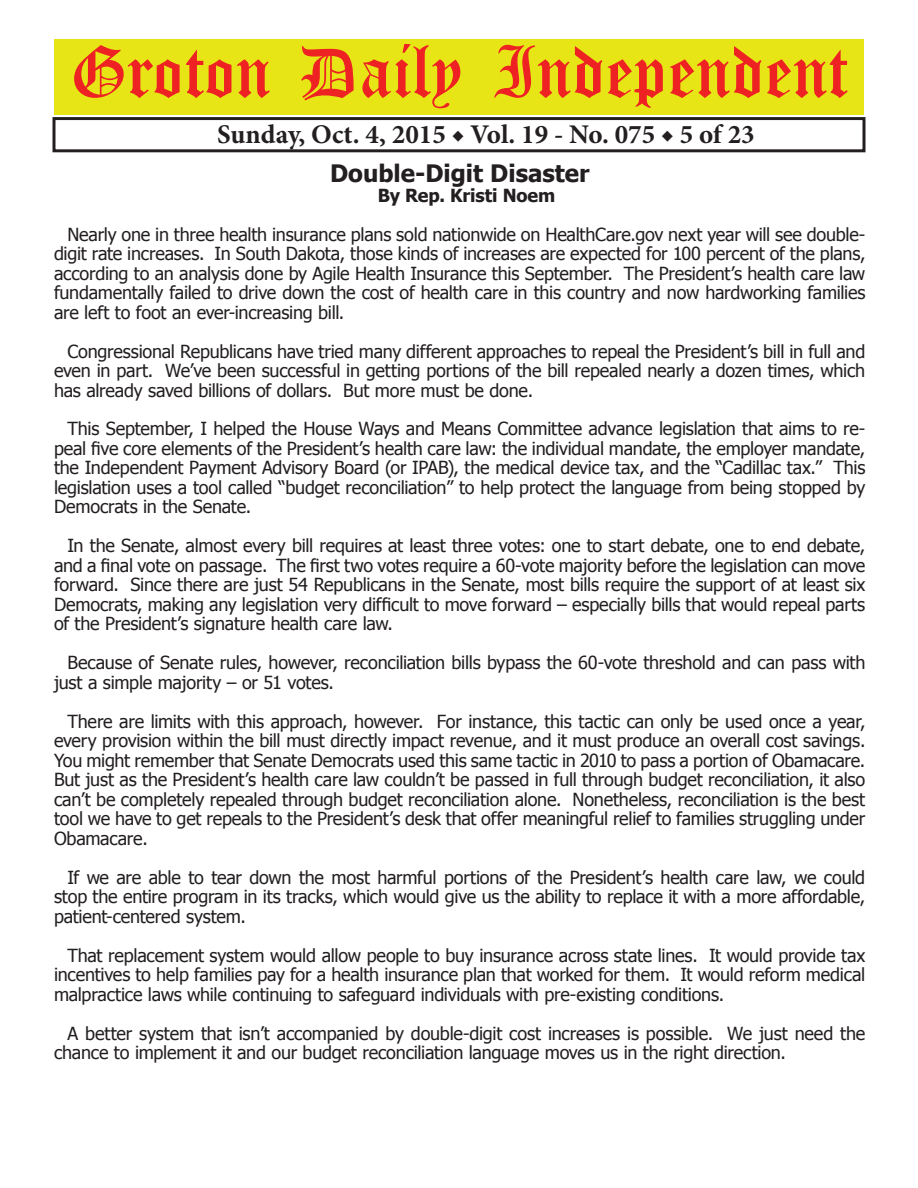
<style>
.page{position:relative;width:918px;height:1188px;background:#fff}
.page>*{position:absolute;margin:0;border:0;box-sizing:border-box;transform-origin:0 0}
.t1{font:54px "Old English Five";color:#ee2123}
.t2{font:700 27px "Minion Pro";color:#231f20}
.t3{font:700 24px "Tahoma";color:#231f20}
.t4{font:18px/19.5px "Tahoma";letter-spacing:-.01em;color:#231f20;text-align:justify}
.t5{font:700 18px "Tahoma";letter-spacing:-.005em;color:#231f20}
</style>
<div class="page">
<div style="left:52px;top:117px;width:814px;height:35px;border:3px solid #231f20"></div>
<div style="left:54px;top:40px;width:810px;height:75px;background:#e7e515"></div>
<h1 class="t1" style="left:70px;top:47px;width:779px">Groton Daily Independent</h1>
<h2 class="t2" style="left:217px;top:116px;width:539px">Sunday, Oct. 4, 2015 ◆ Vol. 19 - No. 075 ◆ 5 of 23</h2>
<h3 class="t3" style="left:330px;top:157px;width:261px">Double-Digit Disaster</h3>
<p class="t5" style="left:378px;top:182px;width:179px">By Rep. Kristi Noem</p>
<p class="t4" style="left:54px;top:223px;width:813px;text-indent:14px">Nearly one in three health insurance plans sold nationwide on HealthCare.gov next year will see double&shy;digit rate increases. In South Dakota, those kinds of increases are expected for 100 percent of the plans, according to an analysis done by Agile Health Insurance this September. The President’s health care law fundamentally failed to drive down the cost of health care in this country and now hardworking families are left to foot an ever-increasing bill.</p>
<p class="t4" style="left:54px;top:340px;width:813px;text-indent:14px">Congressional Republicans have tried many different approaches to repeal the President’s bill in full and even in part. We’ve been successful in getting portions of the bill repealed nearly a dozen times, which has already saved billions of dollars. But more must be done.</p>
<p class="t4" style="left:54px;top:418px;width:813px;text-indent:14px">This September, I helped the House Ways and Means Committee advance legislation that aims to re&shy;peal five core elements of the President’s health care law: the individual mandate, the employer mandate, the Independent Payment Advisory Board (or IPAB), the medical device tax, and the “Cadillac tax.” This legislation uses a tool called “budget reconciliation” to help protect the language from being stopped by Democrats in the Senate.</p>
<p class="t4" style="left:54px;top:535px;width:813px;text-indent:14px">In the Senate, almost every bill requires at least three votes: one to start debate, one to end debate, and a final vote on passage. The first two votes require a 60-vote majority before the legislation can move forward. Since there are just 54 Republicans in the Senate, most bills require the support of at least six Democrats, making any legislation very difficult to move forward – especially bills that would repeal parts of the President’s signature health care law.</p>
<p class="t4" style="left:54px;top:652px;width:813px;text-indent:14px">Because of Senate rules, however, reconciliation bills bypass the 60-vote threshold and can pass with just a simple majority – or 51 votes.</p>
<p class="t4" style="left:54px;top:711px;width:813px;text-indent:14px">There are limits with this approach, however. For instance, this tactic can only be used once a year, every provision within the bill must directly impact revenue, and it must produce an overall cost savings.<br>You might remember that Senate Democrats used this same tactic in 2010 to pass a portion of Obamacare.<br>But just as the President’s health care law couldn’t be passed in full through budget reconciliation, it also can’t be completely repealed through budget reconciliation alone. Nonetheless, reconciliation is the best tool we have to get repeals to the President’s desk that offer meaningful relief to families struggling under Obamacare.</p>
<p class="t4" style="left:54px;top:867px;width:813px;text-indent:14px">If we are able to tear down the most harmful portions of the President’s health care law, we could stop the entire program in its tracks, which would give us the ability to replace it with a more affordable, patient-centered system.</p>
<p class="t4" style="left:54px;top:945px;width:813px;text-indent:14px">That replacement system would allow people to buy insurance across state lines. It would provide tax incentives to help families pay for a health insurance plan that worked for them. It would reform medical malpractice laws while continuing to safeguard individuals with pre-existing conditions.</p>
<p class="t4" style="left:54px;top:1023px;width:813px;text-indent:14px">A better system that isn’t accompanied by double-digit cost increases is possible. We just need the chance to implement it and our budget reconciliation language moves us in the right direction.</p>
</div>
